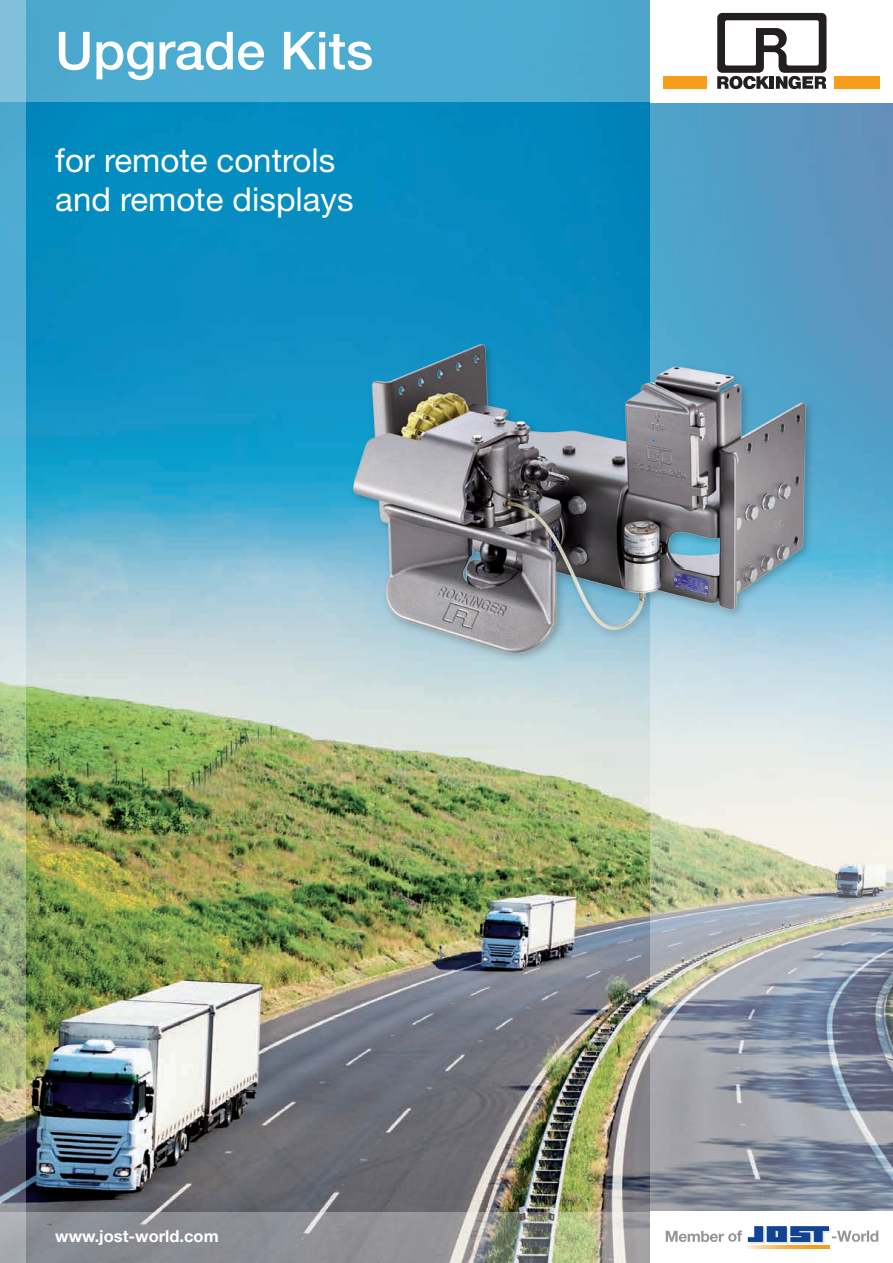
<style>
.page{position:relative;width:893px;height:1263px;background:#fff}
.page>*{position:absolute;margin:0;border:0;box-sizing:border-box;transform-origin:0 0}
.t1{font:500 52.5px "Helvetica Neue LT Pro";color:#fff}
.t2{font:33px/39px "Helvetica Neue LT Pro";color:#fff}
.t3{font:700 16.5px "Helvetica Neue LT Pro";color:#fff}
</style>
<div class="page">
<img style="left:26px;top:102px;width:625px;height:1110px">
<svg style="left:651px;top:103px;width:242px;height:1108px;background:#92b0c0"></svg>
<svg style="left:26px;top:1212px;width:624px;height:51px;background:#959695"></svg>
<svg style="left:0;top:102px;width:26px;height:1161px;background:#85b0ad"></svg>
<div style="left:0;top:0;width:653px;height:102px;background:#4cabd1"></div>
<div style="left:651px;top:0;width:242px;height:102px;background:#fff"></div>
<div style="left:663px;top:76px;width:44px;height:13px;background:#f89c1c"></div>
<div style="left:835px;top:76px;width:45px;height:13px;background:#f89c1c"></div>
<svg style="left:717px;top:13px;width:109px;height:76px"></svg>
<img style="left:340px;top:336px;width:490px;height:334px">
<svg style="left:666px;top:1226px;width:212px;height:18px"></svg>
<svg style="left:748px;top:1245px;width:81px;height:4px"></svg>
<h1 class="t1" style="left:55px;top:19px;width:319px">Upgrade Kits</h1>
<p class="t2" style="left:55px;top:140px;width:300px">for remote controls and remote displays</p>
<p class="t3" style="left:55px;top:1225px;width:165px">www.jost-world.com</p>
</div>
